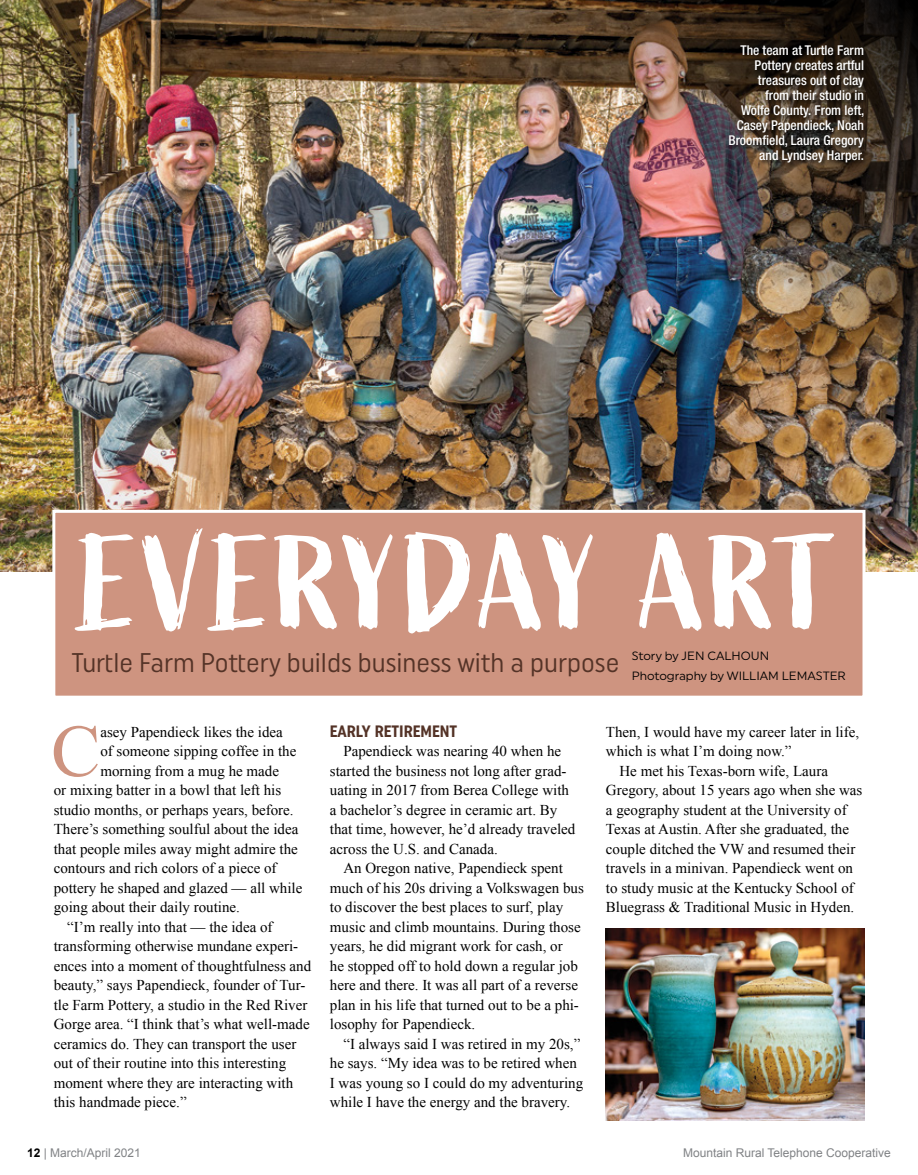
<style>
.page{position:relative;width:918px;height:1175px;background:#fff}
.page>*{position:absolute;margin:0;border:0;box-sizing:border-box;transform-origin:0 0}
.t1{font:132.45px "Active";letter-spacing:.02em;color:#fff;scale:1.12 1}
.t2{font:73.95px "Times New Roman";color:#ce9480}
.t3{font:27px "Uniform Condensed";color:#543327}
.t4{font:700 16.5px "Uniform Condensed";color:#543327}
.t5{font:15px/19.5px "Times New Roman";color:#000}
.t6{font:500 condensed 13.5px/15px "Helvetica Neue LT Std";color:#fff;text-align:right}
.t7{font:12px "Arial";color:#808285}
.t8{font:12px/19.5px "Uniform";color:#000}
.s1{font-weight:700;color:#000}
</style>
<div class="page">
<img style="left:0;top:0;width:321px;height:572px">
<div style="left:52px;top:510px;width:814px;height:188px;background:#ce9480;border:3px solid #fff"></div>
<img style="left:606px;top:928px;width:258px;height:192px">
<img style="left:321px;top:0;width:597px;height:572px">
<div style="left:728px;top:44px;width:141px;height:124px;background:#000;opacity:.75"></div>
<p class="t6" style="left:728px;top:43px;width:138px">The team at Turtle Farm<br>Pottery creates artful treasures out of clay<br>from their studio in<br>Wolfe County. From left,<br>Casey Papendieck, Noah<br>Broomfield, Laura Gregory and Lyndsey Harper.</p>
<h1 class="t1" style="left:79px;top:508px;width:680px">EVERYDAY ART</h1>
<h3 class="t3" style="left:71px;top:646px;width:550px">Turtle Farm Pottery builds business with a purpose</h3>
<p class="t8" style="left:632px;top:646px;width:216px">Story by JEN CALHOUN<br>Photography by WILLIAM LEMASTER</p>
<h2 class="t2" style="left:51px;top:701px;width:51px">C</h2>
<p class="t5" style="left:100px;top:722px;width:184px">asey Papendieck likes the idea</p>
<p class="t5" style="left:100px;top:741px;width:197px">of someone sipping coffee in the</p>
<p class="t5" style="left:100px;top:761px;width:180px">morning from a mug he made</p>
<p class="t5" style="left:54px;top:780px;width:229px">or mixing batter in a bowl that left his</p>
<p class="t5" style="left:54px;top:800px;width:241px">studio months, or perhaps years, before.</p>
<p class="t5" style="left:54px;top:819px;width:246px">There’s something soulful about the idea</p>
<p class="t5" style="left:54px;top:839px;width:246px">that people miles away might admire the</p>
<p class="t5" style="left:54px;top:858px;width:224px">contours and rich colors of a piece of</p>
<p class="t5" style="left:54px;top:878px;width:250px">pottery he shaped and glazed — all while</p>
<p class="t5" style="left:54px;top:897px;width:188px">going about their daily routine.</p>
<p class="t5" style="left:67px;top:917px;width:207px">“I’m really into that — the idea of</p>
<p class="t5" style="left:54px;top:936px;width:246px">transforming otherwise mundane experi-</p>
<p class="t5" style="left:54px;top:956px;width:259px">ences into a moment of thoughtfulness and</p>
<p class="t5" style="left:54px;top:975px;width:253px">beauty,” says Papendieck, founder of Tur-</p>
<p class="t5" style="left:54px;top:995px;width:255px">tle Farm Pottery, a studio in the Red River</p>
<p class="t5" style="left:54px;top:1014px;width:257px">Gorge area. “I think that’s what well-made</p>
<p class="t5" style="left:54px;top:1034px;width:244px">ceramics do. They can transport the user</p>
<p class="t5" style="left:54px;top:1053px;width:234px">out of their routine into this interesting</p>
<p class="t5" style="left:54px;top:1072px;width:241px">moment where they are interacting with</p>
<p class="t5" style="left:54px;top:1092px;width:134px">this handmade piece.”</p>
<p class="t4" style="left:330px;top:721px;width:129px">EARLY RETIREMENT</p>
<p class="t5" style="left:330px;top:741px;width:247px;text-indent:14px">Papendieck was nearing 40 when he started the business not long after grad&shy;uating in 2017 from Berea College with a bachelor’s degree in ceramic art. By that time, however, he’d already traveled across the U.S. and Canada.</p>
<p class="t5" style="left:330px;top:858px;width:256px;text-indent:14px">An Oregon native, Papendieck spent much of his 20s driving a Volkswagen bus to discover the best places to surf, play music and climb mountains. During those years, he did migrant work for cash, or<br>he stopped off to hold down a regular job here and there. It was all part of a reverse plan in his life that turned out to be a phi&shy;losophy for Papendieck.</p>
<p class="t5" style="left:330px;top:1034px;width:255px;text-indent:14px">“I always said I was retired in my 20s,” he says. “My idea was to be retired when I was young so I could do my adventuring while I have the energy and the bravery.</p>
<p class="t5" style="left:606px;top:721px;width:255px">Then, I would have my career later in life,</p>
<p class="t5" style="left:606px;top:741px;width:187px">which is what I’m doing now.”</p>
<p class="t5" style="left:619px;top:760px;width:210px">He met his Texas-born wife, Laura</p>
<p class="t5" style="left:606px;top:780px;width:258px">Gregory, about 15 years ago when she was</p>
<p class="t5" style="left:606px;top:799px;width:242px">a geography student at the University of</p>
<p class="t5" style="left:606px;top:819px;width:245px">Texas at Austin. After she graduated, the</p>
<p class="t5" style="left:606px;top:838px;width:251px">couple ditched the VW and resumed their</p>
<p class="t5" style="left:606px;top:858px;width:249px">travels in a minivan. Papendieck went on</p>
<p class="t5" style="left:606px;top:877px;width:249px">to study music at the Kentucky School of</p>
<p class="t5" style="left:606px;top:897px;width:250px">Bluegrass &amp; Traditional Music in Hyden.</p>
<p class="t7" style="left:27px;top:1144px;width:115px"><span class="s1">12</span> | March/April 2021</p>
<p class="t7" style="left:683px;top:1144px;width:209px">Mountain Rural Telephone Cooperative</p>
</div>
